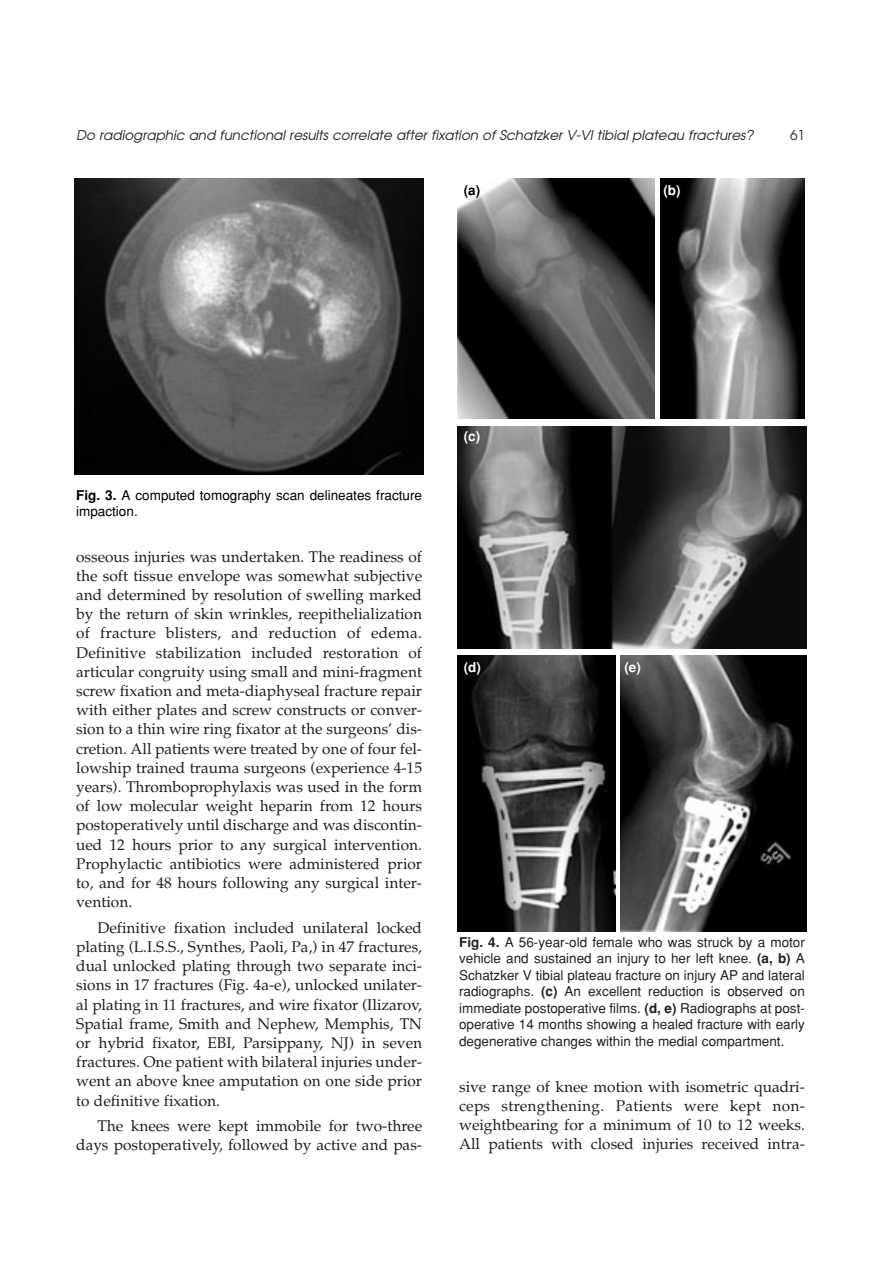
<style>
.page{position:relative;width:893px;height:1263px;background:#fff}
.page>*{position:absolute;margin:0;border:0;box-sizing:border-box;transform-origin:0 0}
.t1{font:15.45px/19.2px "Palatino Turk";color:#231f20;text-align:justify}
.t2{font:13.5px/16.5px "Helvetica Turk";color:#231f20;text-align:justify}
.t3{font:13.5px "Avant Garde Turk I";color:#231f20}
.t4{font:13.5px/16.5px "Helvetica Turk";color:#000}
.t5{font:13.5px "Helvetica Turk B";color:#fff}
.t6{font:13.5px "Helvetica Turk B";color:#000}
.t7{font:13.5px "Avant Garde Turk";color:#231f20}
.s1{font-family:"Helvetica Turk B"}
</style>
<div class="page">
<img style="left:457px;top:178px;width:197px;height:241px">
<img style="left:660px;top:178px;width:144px;height:241px">
<img style="left:457px;top:426px;width:349px;height:223px">
<img style="left:457px;top:655px;width:158px;height:277px">
<img style="left:620px;top:655px;width:186px;height:277px">
<img style="left:75px;top:178px;width:348px;height:297px">
<p class="t3" style="left:76px;top:130px;width:678px">Do radiographic and functional results correlate after fixation of Schatzker V-VI tibial plateau fractures?</p>
<p class="t7" style="left:790px;top:130px;width:16px">61</p>
<p class="t6" style="left:463px;top:185px;width:18px">(a)</p>
<p class="t5" style="left:663px;top:185px;width:19px">(b)</p>
<p class="t4" style="left:76px;top:488px;width:347px"><span class="s1">Fig. 3.</span> A computed tomography scan delineates fracture impaction.</p>
<p class="t1" style="left:76px;top:549px;width:347px">osseous injuries was undertaken. The readiness of the soft tissue envelope was somewhat subjective and determined by resolution of swelling marked by the return of skin wrinkles, reepithelialization of fracture blisters, and reduction of edema.<br>Definitive stabilization included restoration of articular congruity using small and mini-fragment screw fixation and meta-diaphyseal fracture repair with either plates and screw constructs or conver&shy;sion to a thin wire ring fixator at the surgeons’ dis&shy;cretion. All patients were treated by one of four fel&shy;lowship trained trauma surgeons (experience 4-15 years). Thromboprophylaxis was used in the form of low molecular weight heparin from 12 hours postoperatively until discharge and was discontin&shy;ued 12 hours prior to any surgical intervention.<br>Prophylactic antibiotics were administered prior to, and for 48 hours following any surgical inter&shy;vention.</p>
<p class="t1" style="left:76px;top:920px;width:347px;text-indent:21px">Definitive fixation included unilateral locked plating (L.I.S.S., Synthes, Paoli, Pa,) in 47 fractures, dual unlocked plating through two separate inci&shy;sions in 17 fractures (Fig. 4a-e), unlocked unilater&shy;al plating in 11 fractures, and wire fixator (Ilizarov, Spatial frame, Smith and Nephew, Memphis, TN or hybrid fixator, EBI, Parsippany, NJ) in seven fractures. One patient with bilateral injuries under&shy;went an above knee amputation on one side prior to definitive fixation.</p>
<p class="t1" style="left:76px;top:1118px;width:347px;text-align:right">The knees were kept immobile for two-three days postoperatively, followed by active and pas-</p>
<p class="t5" style="left:463px;top:431px;width:18px">(c)</p>
<p class="t5" style="left:463px;top:662px;width:19px">(d)</p>
<p class="t5" style="left:624px;top:662px;width:18px">(e)</p>
<p class="t2" style="left:459px;top:935px;width:347px"><span class="s1">Fig. 4.</span> A 56-year-old female who was struck by a motor vehicle and sustained an injury to her left knee. <span class="s1">(a, b)</span> A Schatzker V tibial plateau fracture on injury AP and lateral radiographs. <span class="s1">(c)</span> An excellent reduction is observed on immediate postoperative films. <span class="s1">(d, e)</span> Radiographs at post&shy;operative 14 months showing a healed fracture with early degenerative changes within the medial compartment.</p>
<p class="t1" style="left:459px;top:1079px;width:347px">sive range of knee motion with isometric quadri&shy;ceps strengthening. Patients were kept non&shy;weightbearing for a minimum of 10 to 12 weeks.<br>All patients with closed injuries received intra-</p>
</div>
